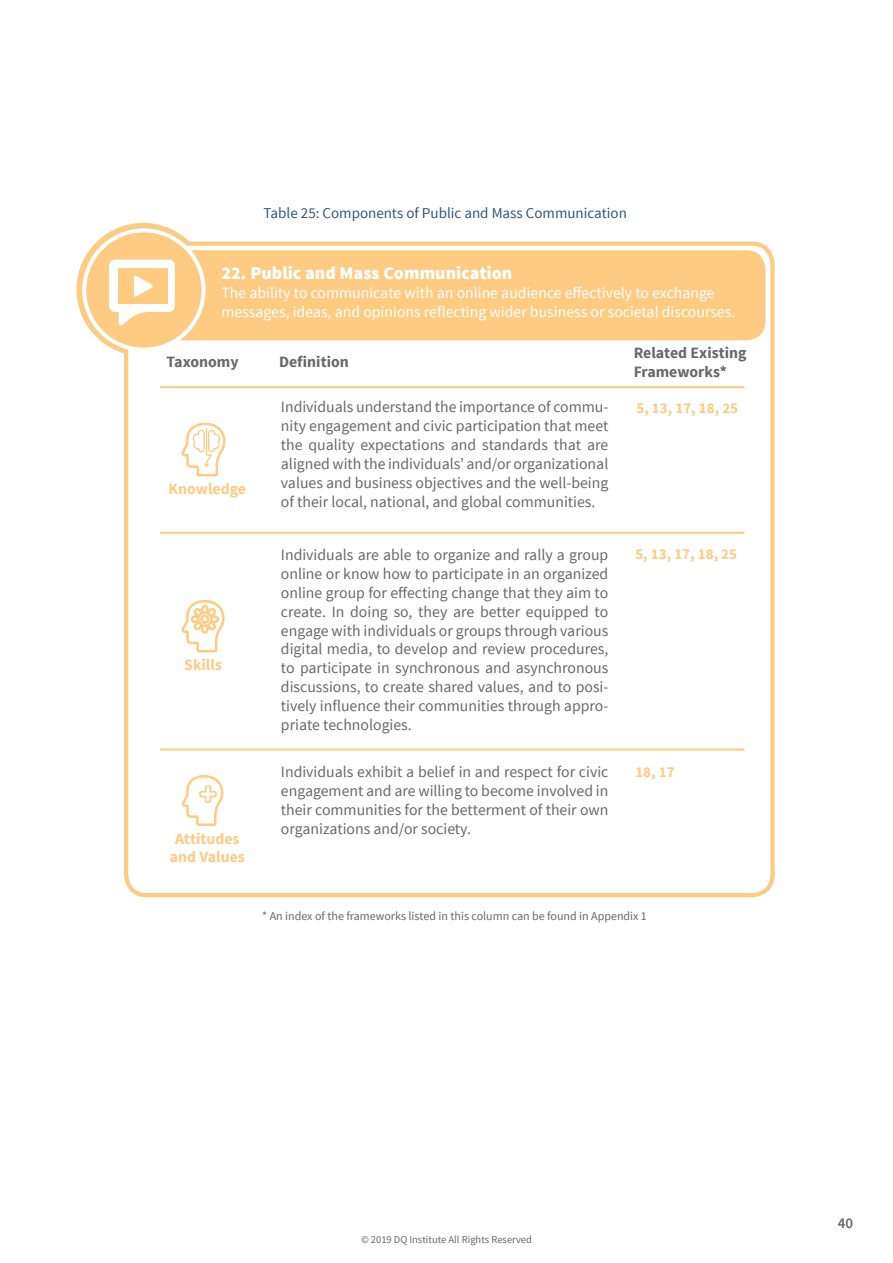
<style>
.page{position:relative;width:893px;height:1263px;background:#fff}
.page>*{position:absolute;margin:0;border:0;box-sizing:border-box;transform-origin:0 0}
.t1{font:900 18px "Source Sans Pro";color:#fff}
.t2{font:15.75px/18.9px "Source Sans Pro";color:#68686b;text-align:justify}
.t3{font:15.75px/18.9px "Source Sans Pro";color:#fff}
.t4{font:700 15.75px/18.9px "Source Sans Pro";color:#68686b}
.t5{font:700 15.75px/18.9px "Source Sans Pro";color:#fecb82;text-align:center}
.t6{font:15px "Source Sans Pro";color:#345475}
.t7{font:700 15px "Source Sans Pro";color:#fecb82}
.t8{font:600 15px "Source Sans Pro";color:#666767}
.t9{font:12px "Source Sans Pro";color:#666767}
.t10{font:10.5px "Source Sans Pro";color:#666767}
</style>
<div class="page">
<svg style="left:77px;top:224px;width:132px;height:131px"></svg>
<div style="left:126px;top:244px;width:646px;height:651px;background:#fff;border-radius:21px"></div>
<div style="left:124px;top:241px;width:651px;height:656px;border:4px solid #fecb82;border-radius:21px"></div>
<div style="left:155px;top:248px;width:612px;height:94px;background:#fecb82;border-radius:21px"></div>
<div style="left:153px;top:246px;width:617px;height:99px;border:4px solid #fff;border-radius:21px"></div>
<div style="left:84px;top:230px;width:120px;height:120px;background:#fecb82;border-radius:50%"></div>
<div style="left:82px;top:228px;width:124px;height:124px;border:4px solid #fff;border-radius:50%"></div>
<hr style="left:160px;top:386px;width:584px;height:2px;background:#fecb82">
<hr style="left:160px;top:532px;width:584px;height:2px;background:#fecb82">
<hr style="left:160px;top:748px;width:584px;height:2px;background:#fecb82">
<svg style="left:181px;top:600px;width:43px;height:53px"></svg>
<svg style="left:182px;top:775px;width:41px;height:51px"></svg>
<svg style="left:109px;top:260px;width:66px;height:66px"></svg>
<svg style="left:181px;top:423px;width:44px;height:54px"></svg>
<p class="t6" style="left:264px;top:203px;width:365px">Table 25: Components of Public and Mass Communication</p>
<p class="t1" style="left:221px;top:261px;width:292px">22. Public and Mass Communication</p>
<p class="t3" style="left:221px;top:283px;width:515px">The ability to communicate with an online audience effectively to exchange messages, ideas, and opinions reflecting wider business or societal discourses.</p>
<p class="t4" style="left:167px;top:353px;width:74px">Taxonomy</p>
<p class="t4" style="left:279px;top:353px;width:71px">Definition</p>
<p class="t4" style="left:634px;top:344px;width:114px">Related Existing<br>Frameworks*</p>
<p class="t5" style="left:169px;top:480px;width:79px">Knowledge</p>
<p class="t5" style="left:184px;top:656px;width:39px">Skills</p>
<p class="t5" style="left:170px;top:829px;width:76px">Attitudes and Values</p>
<p class="t2" style="left:281px;top:398px;width:329px">Individuals understand the importance of commu&shy;nity engagement and civic participation that meet the quality expectations and standards that are aligned with the individuals’ and/or organizational values and business objectives and the well-being of their local, national, and global communities.</p>
<p class="t2" style="left:281px;top:545px;width:329px">Individuals are able to organize and rally a group online or know how to participate in an organized online group for effecting change that they aim to create. In doing so, they are better equipped to engage with individuals or groups through various digital media, to develop and review procedures, to participate in synchronous and asynchronous discussions, to create shared values, and to posi&shy;tively influence their communities through appro&shy;priate technologies.</p>
<p class="t2" style="left:281px;top:763px;width:329px">Individuals exhibit a belief in and respect for civic engagement and are willing to become involved in their communities for the betterment of their own organizations and/or society.</p>
<p class="t7" style="left:636px;top:398px;width:103px">5, 13, 17, 18, 25</p>
<p class="t7" style="left:635px;top:545px;width:103px">5, 13, 17, 18, 25</p>
<p class="t7" style="left:635px;top:762px;width:41px">18, 17</p>
<p class="t9" style="left:262px;top:908px;width:386px">* An index of the frameworks listed in this column can be found in Appendix 1</p>
<p class="t10" style="left:361px;top:1233px;width:172px">© 2019 DQ Institute All Rights Reserved</p>
<p class="t8" style="left:838px;top:1213px;width:17px">40</p>
</div>
